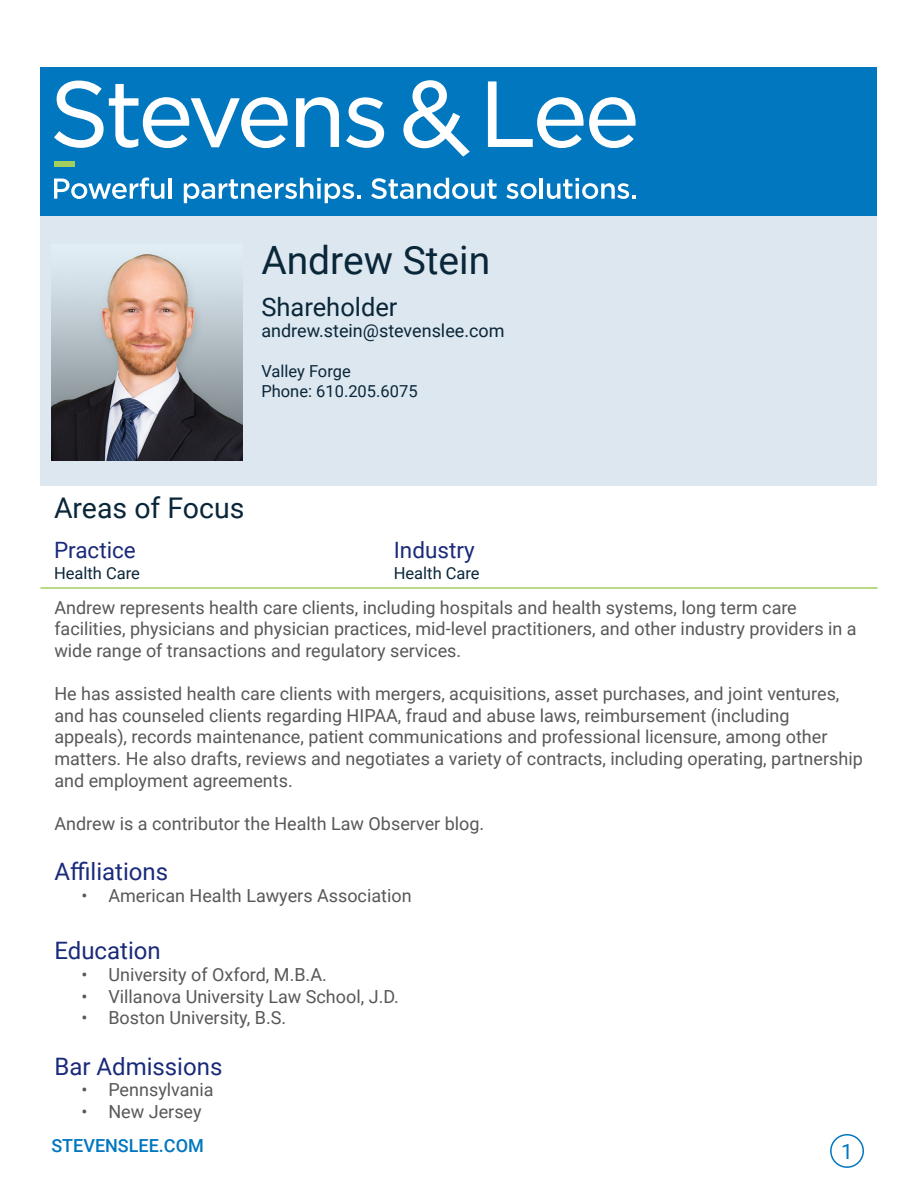
<style>
.page{position:relative;width:918px;height:1188px;background:#fff}
.page>*{position:absolute;margin:0;border:0;box-sizing:border-box;transform-origin:0 0}
.t1{font:39px "Roboto";color:#0a2639}
.t2{font:28.5px "Roboto";color:#0a2639}
.t3{font:25.5px "Roboto";color:#0a2639}
.t4{font:24px "Roboto";color:#1a2a7a}
.t5{font:22.5px "Roboto";color:#1a2a7a}
.t6{font:21px "Roboto";color:#0077bf}
.t7{font:18px/21.6px "Roboto";color:#57585a}
.t8{font:18px "Roboto";color:#0a2639}
.t9{font:500 18px "Roboto";color:#0077bf}
.t10{font:16.5px/19.8px "Roboto";color:#0a2639}
</style>
<div class="page">
<div style="left:830px;top:1134px;width:34px;height:34px;border:2px solid #0077bf;border-radius:50%"></div>
<div style="left:40px;top:68px;width:838px;height:148px;background:#0077bf"></div>
<svg style="left:54px;top:81px;width:234px;height:67px"></svg>
<svg style="left:296px;top:97px;width:43px;height:50px"></svg>
<svg style="left:346px;top:97px;width:38px;height:51px"></svg>
<svg style="left:488px;top:81px;width:148px;height:67px"></svg>
<svg style="left:403px;top:80px;width:67px;height:77px"></svg>
<svg style="left:54px;top:178px;width:110px;height:21px"></svg>
<hr style="left:168px;top:178px;width:4px;height:21px;background:#fff">
<svg style="left:184px;top:178px;width:176px;height:25px"></svg>
<svg style="left:371px;top:178px;width:126px;height:21px"></svg>
<svg style="left:506px;top:183px;width:31px;height:16px"></svg>
<hr style="left:540px;top:178px;width:3px;height:21px;background:#fff">
<svg style="left:547px;top:178px;width:89px;height:21px"></svg>
<div style="left:40px;top:216px;width:838px;height:270px;background:#dce7ef"></div>
<div style="left:54px;top:161px;width:21px;height:5px;background:#a2cf5f"></div>
<hr style="left:40px;top:587px;width:838px;height:2px;background:#a2cf5f">
<img style="left:52px;top:254px;width:191px;height:206px">
<p class="t1" style="left:261px;top:233px;width:230px">Andrew Stein</p>
<p class="t3" style="left:261px;top:289px;width:138px">Shareholder</p>
<p class="t8" style="left:261px;top:318px;width:245px">andrew.stein@stevenslee.com</p>
<p class="t10" style="left:261px;top:361px;width:158px">Valley Forge<br>Phone: 610.205.6075</p>
<p class="t2" style="left:54px;top:488px;width:192px">Areas of Focus</p>
<p class="t5" style="left:54px;top:535px;width:83px">Practice</p>
<p class="t5" style="left:394px;top:535px;width:83px">Industry</p>
<p class="t10" style="left:54px;top:563px;width:87px">Health Care</p>
<p class="t10" style="left:394px;top:563px;width:87px">Health Care</p>
<p class="t7" style="left:54px;top:596px;width:804px">Andrew represents health care clients, including hospitals and health systems, long term care facilities, physicians and physician practices, mid-level practitioners, and other industry providers in a wide range of transactions and regulatory services.</p>
<p class="t7" style="left:54px;top:682px;width:810px">He has assisted health care clients with mergers, acquisitions, asset purchases, and joint ventures, and has counseled clients regarding HIPAA, fraud and abuse laws, reimbursement (including appeals), records maintenance, patient communications and professional licensure, among other matters. He also drafts, reviews and negotiates a variety of contracts, including operating, partnership and employment agreements.</p>
<p class="t7" style="left:54px;top:812px;width:431px">Andrew is a contributor the Health Law Observer blog.</p>
<p class="t4" style="left:54px;top:855px;width:115px">Affiliations</p>
<p class="t7" style="left:81px;top:884px;width:332px">• American Health Lawyers Association</p>
<p class="t4" style="left:54px;top:934px;width:108px">Education</p>
<p class="t7" style="left:81px;top:963px;width:247px">• University of Oxford, M.B.A.</p>
<p class="t7" style="left:81px;top:985px;width:319px">• Villanova University Law School, J.D.</p>
<p class="t7" style="left:81px;top:1006px;width:206px">• Boston University, B.S.</p>
<p class="t4" style="left:54px;top:1049px;width:170px">Bar Admissions</p>
<p class="t7" style="left:81px;top:1078px;width:134px">• Pennsylvania</p>
<p class="t7" style="left:81px;top:1100px;width:122px">• New Jersey</p>
<p class="t6" style="left:841px;top:1137px;width:13px">1</p>
<p class="t9" style="left:51px;top:1133px;width:154px">STEVENSLEE.COM</p>
</div>
